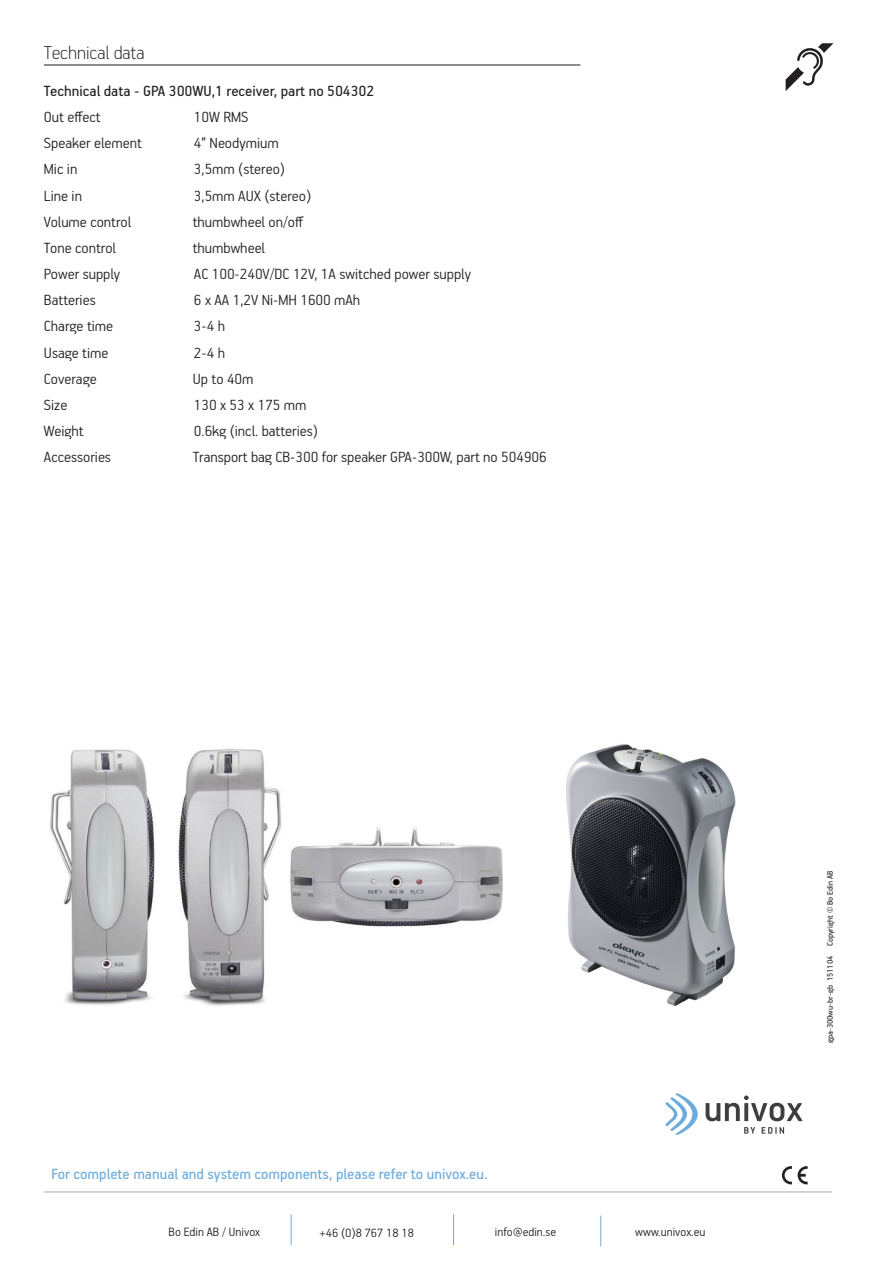
<style>
.page{position:relative;width:893px;height:1263px;background:#fff}
.page>*{position:absolute;margin:0;border:0;box-sizing:border-box;transform-origin:0 0}
.t1{font:100 21px "PF Handbook Pro";color:#231f20}
.t2{font:300 16.5px "PF Handbook Pro";color:#231f20}
.t3{font:16.5px "PF Handbook Pro";color:#6babdd}
.t4{font:16.5px "PF Handbook Pro";color:#231f20}
.t5{font:300 13.5px "PF Handbook Pro";color:#231f20}
.t6{font:9px "PF Handbook Pro";color:#231f20}
</style>
<div class="page">
<svg style="left:706px;top:1095px;width:96px;height:26px"></svg>
<svg style="left:665px;top:1093px;width:33px;height:42px"></svg>
<svg style="left:744px;top:1127px;width:11px;height:7px"></svg>
<svg style="left:762px;top:1127px;width:22px;height:7px"></svg>
<hr style="left:44px;top:1191px;width:788px;height:1px;background:#a8a9ad">
<svg style="left:782px;top:1166px;width:10px;height:18px"></svg>
<svg style="left:798px;top:1166px;width:10px;height:18px"></svg>
<hr style="left:291px;top:1214px;width:1px;height:31px;background:#6babdd">
<hr style="left:453px;top:1214px;width:1px;height:31px;background:#6babdd">
<hr style="left:600px;top:1215px;width:1px;height:31px;background:#6babdd">
<svg style="left:786px;top:43px;width:47px;height:48px"></svg>
<img style="left:566px;top:744px;width:170px;height:262px">
<img style="left:50px;top:749px;width:453px;height:257px">
<hr style="left:44px;top:65px;width:536px;height:1px;background:#231f20">
<p class="t1" style="left:44px;top:40px;width:102px">Technical data</p>
<p class="t4" style="left:44px;top:81px;width:332px">Technical data - GPA 300WU,1 receiver, part no 504302</p>
<p class="t2" style="left:44px;top:107px;width:58px">Out effect</p>
<p class="t2" style="left:194px;top:107px;width:56px">10W RMS</p>
<p class="t2" style="left:44px;top:133px;width:99px">Speaker element</p>
<p class="t2" style="left:194px;top:133px;width:86px">4” Neodymium</p>
<p class="t2" style="left:44px;top:159px;width:35px">Mic in</p>
<p class="t2" style="left:194px;top:159px;width:93px">3,5mm (stereo)</p>
<p class="t2" style="left:44px;top:185px;width:40px">Line in</p>
<p class="t2" style="left:194px;top:185px;width:119px">3,5mm AUX (stereo)</p>
<p class="t2" style="left:44px;top:212px;width:89px">Volume control</p>
<p class="t2" style="left:193px;top:212px;width:113px">thumbwheel on/off</p>
<p class="t2" style="left:44px;top:238px;width:74px">Tone control</p>
<p class="t2" style="left:193px;top:238px;width:74px">thumbwheel</p>
<p class="t2" style="left:44px;top:264px;width:78px">Power supply</p>
<p class="t2" style="left:194px;top:264px;width:279px">AC 100-240V/DC 12V, 1A switched power supply</p>
<p class="t2" style="left:44px;top:290px;width:53px">Batteries</p>
<p class="t2" style="left:194px;top:290px;width:168px">6 x AA 1,2V Ni-MH 1600 mAh</p>
<p class="t2" style="left:44px;top:316px;width:71px">Charge time</p>
<p class="t2" style="left:194px;top:316px;width:33px">3-4 h</p>
<p class="t2" style="left:44px;top:343px;width:66px">Usage time</p>
<p class="t2" style="left:194px;top:343px;width:33px">2-4 h</p>
<p class="t2" style="left:44px;top:369px;width:54px">Coverage</p>
<p class="t2" style="left:193px;top:369px;width:62px">Up to 40m</p>
<p class="t2" style="left:44px;top:395px;width:25px">Size</p>
<p class="t2" style="left:194px;top:395px;width:114px">130 x 53 x 175 mm</p>
<p class="t2" style="left:44px;top:421px;width:41px">Weight</p>
<p class="t2" style="left:194px;top:421px;width:125px">0.6kg (incl. batteries)</p>
<p class="t2" style="left:44px;top:447px;width:69px">Accessories</p>
<p class="t2" style="left:193px;top:447px;width:356px">Transport bag CB-300 for speaker GPA-300W, part no 504906</p>
<p class="t3" style="left:52px;top:1164px;width:438px">For complete manual and system components, please refer to univox.eu.</p>
<p class="t5" style="left:169px;top:1223px;width:93px">Bo Edin AB / Univox</p>
<p class="t5" style="left:320px;top:1224px;width:96px">+46 (0)8 767 18 18</p>
<p class="t5" style="left:495px;top:1224px;width:63px">info@edin.se</p>
<p class="t5" style="left:635px;top:1223px;width:72px">www.univox.eu</p>
<p class="t6" style="left:824px;top:1043px;width:174px;rotate:-90deg">gpa-300wu-br-gb 151104 Copyright © Bo Edin AB</p>
</div>
